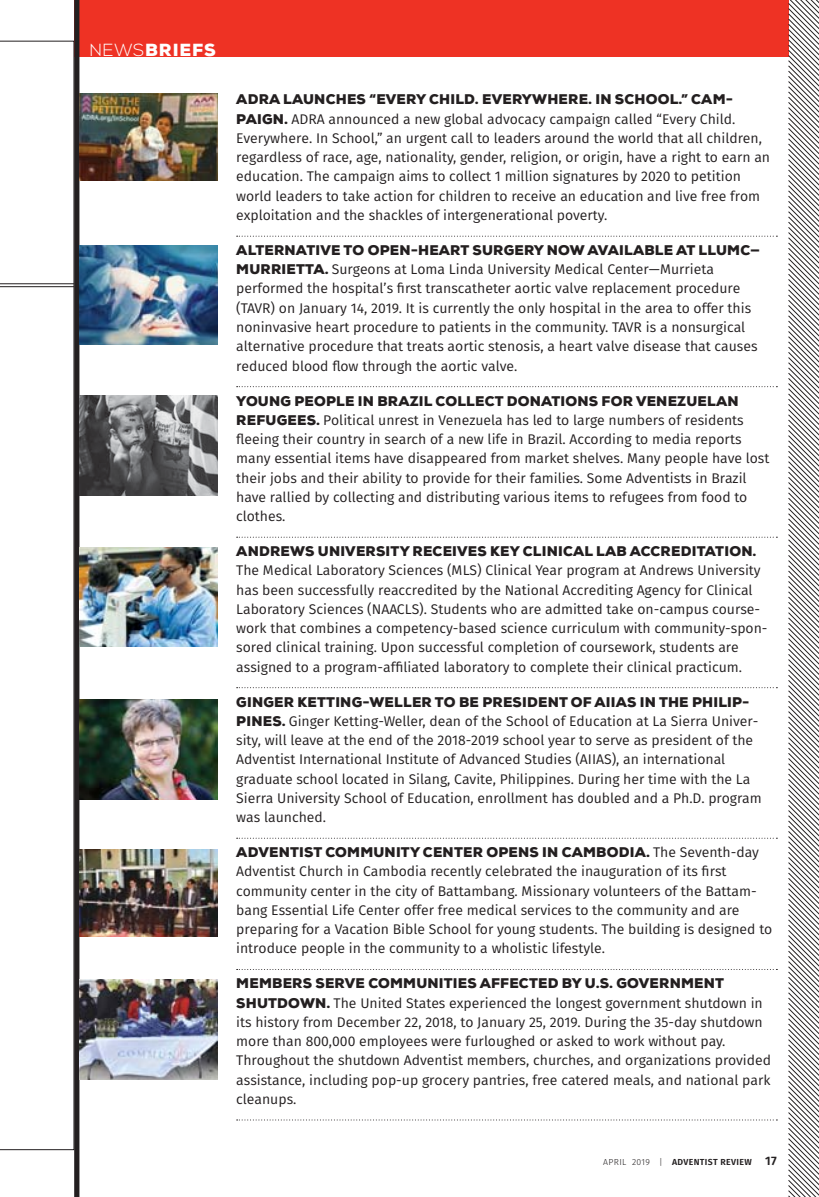
<style>
.page{position:relative;width:819px;height:1197px;background:#fff}
.page>*{position:absolute;margin:0;border:0;box-sizing:border-box;transform-origin:0 0}
.t1{font:900 17.5px "Nexa";letter-spacing:.05em;color:#fff}
.t2{font:14px/19.2px "Fira Sans";color:#231f20}
.t3{font:900 14px "Nexa";letter-spacing:.015em;color:#231f20}
.t4{font:600 8.75px "Fira Sans";letter-spacing:.04em;color:#231f20}
.s1{font-weight:300}
.s2{font-family:"Nexa";font-weight:900}
.s3{font-family:"Fira Sans";font-weight:400}
.s4{font-size:12.25px}
</style>
<div class="page">
<svg style="left:0;top:41px;width:74px;height:1109px"></svg>
<div style="left:74px;top:0;width:714px;height:56px;background:#ee3224"></div>
<div style="left:74px;top:0;width:5px;height:1197px;background:#231f20"></div>
<svg style="left:237px;top:236px;width:540px;height:1px"></svg>
<svg style="left:237px;top:386px;width:540px;height:2px"></svg>
<svg style="left:237px;top:537px;width:540px;height:1px"></svg>
<svg style="left:237px;top:687px;width:540px;height:2px"></svg>
<svg style="left:237px;top:838px;width:540px;height:1px"></svg>
<svg style="left:237px;top:969px;width:540px;height:1px"></svg>
<svg style="left:237px;top:1119px;width:540px;height:1px"></svg>
<img style="left:79px;top:94px;width:139px;height:87px">
<img style="left:79px;top:245px;width:139px;height:100px">
<img style="left:79px;top:396px;width:139px;height:99px">
<img style="left:79px;top:547px;width:139px;height:100px">
<img style="left:79px;top:700px;width:139px;height:99px">
<img style="left:79px;top:849px;width:139px;height:87px">
<img style="left:79px;top:980px;width:139px;height:99px">
<svg style="left:788px;top:0;width:31px;height:1197px"></svg>
<p class="t1" style="left:90px;top:40px;width:127px"><span class="s1">NEWS</span>BRIEFS</p>
<p class="t3" style="left:236px;top:91px;width:498px">ADRA LAUNCHES “EVERY CHILD. EVERYWHERE. IN SCHOOL.” CAM-</p>
<p class="t2" style="left:236px;top:110px;width:535px"><span class="s2">PAIGN.</span> ADRA announced a new global advocacy campaign called “Every Child.<br>Everywhere. In School,” an urgent call to leaders around the world that all children, regardless of race, age, nationality, gender, religion, or origin, have a right to earn an education. The campaign aims to collect 1 million signatures by 2020 to petition world leaders to take action for children to receive an education and live free from exploitation and the shackles of intergenerational poverty.</p>
<p class="t3" style="left:236px;top:242px;width:525px">ALTERNATIVE TO OPEN-HEART SURGERY NOW AVAILABLE AT LLUMC—</p>
<p class="t2" style="left:236px;top:261px;width:523px"><span class="s2">MURRIETTA.</span> Surgeons at Loma Linda University Medical Center—Murrieta performed the hospital’s first transcatheter aortic valve replacement procedure (TAVR) on January 14, 2019. It is currently the only hospital in the area to offer this noninvasive heart procedure to patients in the community. TAVR is a nonsurgical alternative procedure that treats aortic stenosis, a heart valve disease that causes reduced blood flow through the aortic valve.</p>
<p class="t3" style="left:236px;top:392px;width:504px">YOUNG PEOPLE IN BRAZIL COLLECT DONATIONS FOR VENEZUELAN</p>
<p class="t2" style="left:236px;top:411px;width:535px"><span class="s2">REFUGEES.</span> Political unrest in Venezuela has led to large numbers of residents fleeing their country in search of a new life in Brazil. According to media reports many essential items have disappeared from market shelves. Many people have lost their jobs and their ability to provide for their families. Some Adventists in Brazil have rallied by collecting and distributing various items to refugees from food to clothes.</p>
<p class="t3" style="left:236px;top:543px;width:522px">ANDREWS UNIVERSITY RECEIVES KEY CLINICAL LAB ACCREDITATION.</p>
<p class="t2" style="left:236px;top:562px;width:533px">The Medical Laboratory Sciences (MLS) Clinical Year program at Andrews University has been successfully reaccredited by the National Accrediting Agency for Clinical Laboratory Sciences (NAACLS). Students who are admitted take on-campus course&shy;work that combines a competency-based science curriculum with community-spon&shy;sored clinical training. Upon successful completion of coursework, students are assigned to a program-affiliated laboratory to complete their clinical practicum.</p>
<p class="t3" style="left:236px;top:693px;width:515px">GINGER KETTING-WELLER TO BE PRESIDENT OF AIIAS IN THE PHILIP-</p>
<p class="t2" style="left:236px;top:712px;width:527px"><span class="s2">PINES.</span> Ginger Ketting-Weller, dean of the School of Education at La Sierra Univer&shy;sity, will leave at the end of the 2018-2019 school year to serve as president of the Adventist International Institute of Advanced Studies (AIIAS), an international graduate school located in Silang, Cavite, Philippines. During her time with the La Sierra University School of Education, enrollment has doubled and a Ph.D. program was launched.</p>
<p class="t3" style="left:236px;top:844px;width:524px">ADVENTIST COMMUNITY CENTER OPENS IN CAMBODIA. <span class="s3">The Seventh-day</span></p>
<p class="t2" style="left:236px;top:863px;width:538px">Adventist Church in Cambodia recently celebrated the inauguration of its first community center in the city of Battambang. Missionary volunteers of the Battam&shy;bang Essential Life Center offer free medical services to the community and are preparing for a Vacation Bible School for young students. The building is designed to introduce people in the community to a wholistic lifestyle.</p>
<p class="t3" style="left:236px;top:975px;width:489px">MEMBERS SERVE COMMUNITIES AFFECTED BY U.S. GOVERNMENT</p>
<p class="t2" style="left:236px;top:994px;width:536px"><span class="s2">SHUTDOWN.</span> The United States experienced the longest government shutdown in its history from December 22, 2018, to January 25, 2019. During the 35-day shutdown more than 800,000 employees were furloughed or asked to work without pay.<br>Throughout the shutdown Adventist members, churches, and organizations provided assistance, including pop-up grocery pantries, free catered meals, and national park cleanups.</p>
<p class="t4" style="left:603px;top:1158px;width:175px"><span class="s1">APRIL 2019 |</span> ADVENTIST REVIEW <span class="s4">17</span></p>
</div>
